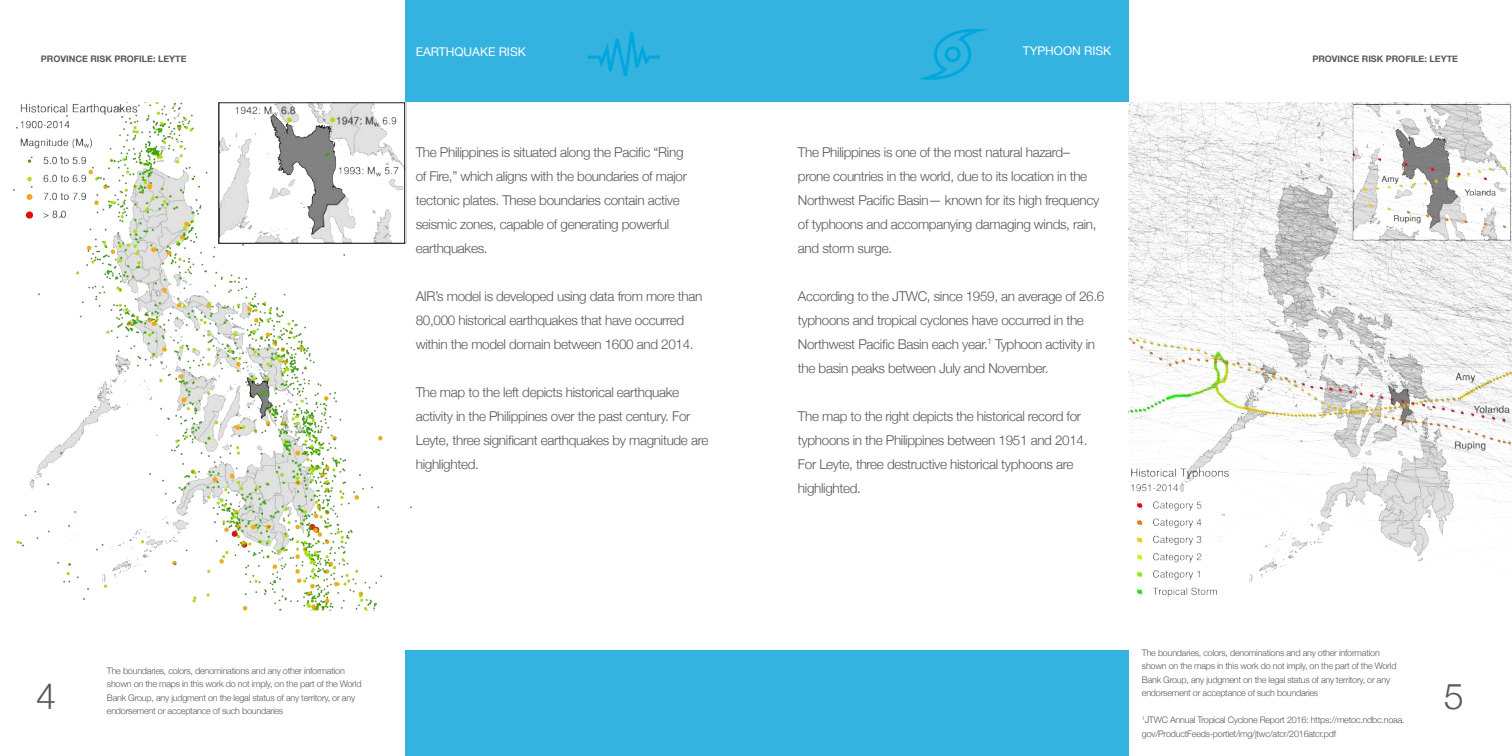
<style>
.page{position:relative;width:1512px;height:756px;background:#fff}
.page>*{position:absolute;margin:0;border:0;box-sizing:border-box;transform-origin:0 0}
.t1{font:300 36px "Helvetica Neue";color:#57585a}
.t2{font:300 13.5px/24px "Helvetica Neue";letter-spacing:-.025em;color:#57585a}
.t3{font:12px "Helvetica Neue";color:#fff}
.t4{font:300 9px/13.5px "Helvetica Neue";letter-spacing:-.025em;color:#57585a}
.t5{font:700 9px "Helvetica Neue";color:#57585a}
</style>
<div class="page">
<div style="left:405px;top:0;width:724px;height:756px;background:#35b3e0"></div>
<div style="left:0;top:102px;width:1512px;height:548px;background:#fff"></div>
<img style="left:13px;top:102px;width:399px;height:508px">
<img style="left:1129px;top:102px;width:383px;height:495px">
<svg style="left:587px;top:31px;width:73px;height:46px"></svg>
<svg style="left:923px;top:28px;width:59px;height:52px"></svg>
<div style="left:218px;top:102px;width:187px;height:142px;border:1px solid #231f20"></div>
<p class="t5" style="left:41px;top:51px;width:147px">PROVINCE RISK PROFILE: LEYTE</p>
<p class="t3" style="left:416px;top:43px;width:112px">EARTHQUAKE RISK</p>
<p class="t3" style="left:1023px;top:42px;width:90px">TYPHOON RISK</p>
<p class="t2" style="left:416px;top:139px;width:273px">The Philippines is situated along the Pacific “Ring of Fire,” which aligns with the boundaries of major tectonic plates. These boundaries contain active seismic zones, capable of generating powerful earthquakes.</p>
<p class="t2" style="left:416px;top:283px;width:288px">AIR’s model is developed using data from more than<br>80,000 historical earthquakes that have occurred within the model domain between 1600 and 2014.</p>
<p class="t2" style="left:416px;top:379px;width:294px">The map to the left depicts historical earthquake activity in the Philippines over the past century. For Leyte, three significant earthquakes by magnitude are highlighted.</p>
<p class="t2" style="left:798px;top:139px;width:303px">The Philippines is one of the most natural hazard– prone countries in the world, due to its location in the Northwest Pacific Basin— known for its high frequency of typhoons and accompanying damaging winds, rain, and storm surge.</p>
<p class="t2" style="left:798px;top:283px;width:308px">According to the JTWC, since 1959, an average of 26.6 typhoons and tropical cyclones have occurred in the Northwest Pacific Basin each year.<sup>1</sup> Typhoon activity in the basin peaks between July and November.</p>
<p class="t2" style="left:798px;top:403px;width:291px">The map to the right depicts the historical record for typhoons in the Philippines between 1951 and 2014.<br>For Leyte, three destructive historical typhoons are highlighted.</p>
<p class="t5" style="left:1312px;top:51px;width:147px">PROVINCE RISK PROFILE: LEYTE</p>
<p class="t4" style="left:1142px;top:645px;width:256px">The boundaries, colors, denominations and any other information shown on the maps in this work do not imply, on the part of the World Bank Group, any judgment on the legal status of any territory, or any endorsement or acceptance of such boundaries</p>
<p class="t4" style="left:1142px;top:713px;width:264px"><sup>1</sup>JTWC Annual Tropical Cyclone Report 2016: https://metoc.ndbc.noaa. gov/ProductFeeds-portlet/img/jtwc/atcr/2016atcr.pdf</p>
<p class="t4" style="left:107px;top:663px;width:256px">The boundaries, colors, denominations and any other information shown on the maps in this work do not imply, on the part of the World Bank Group, any judgment on the legal status of any territory, or any endorsement or acceptance of such boundaries</p>
<h1 class="t1" style="left:36px;top:667px;width:22px">4</h1>
<h1 class="t1" style="left:1444px;top:667px;width:22px">5</h1>
</div>
